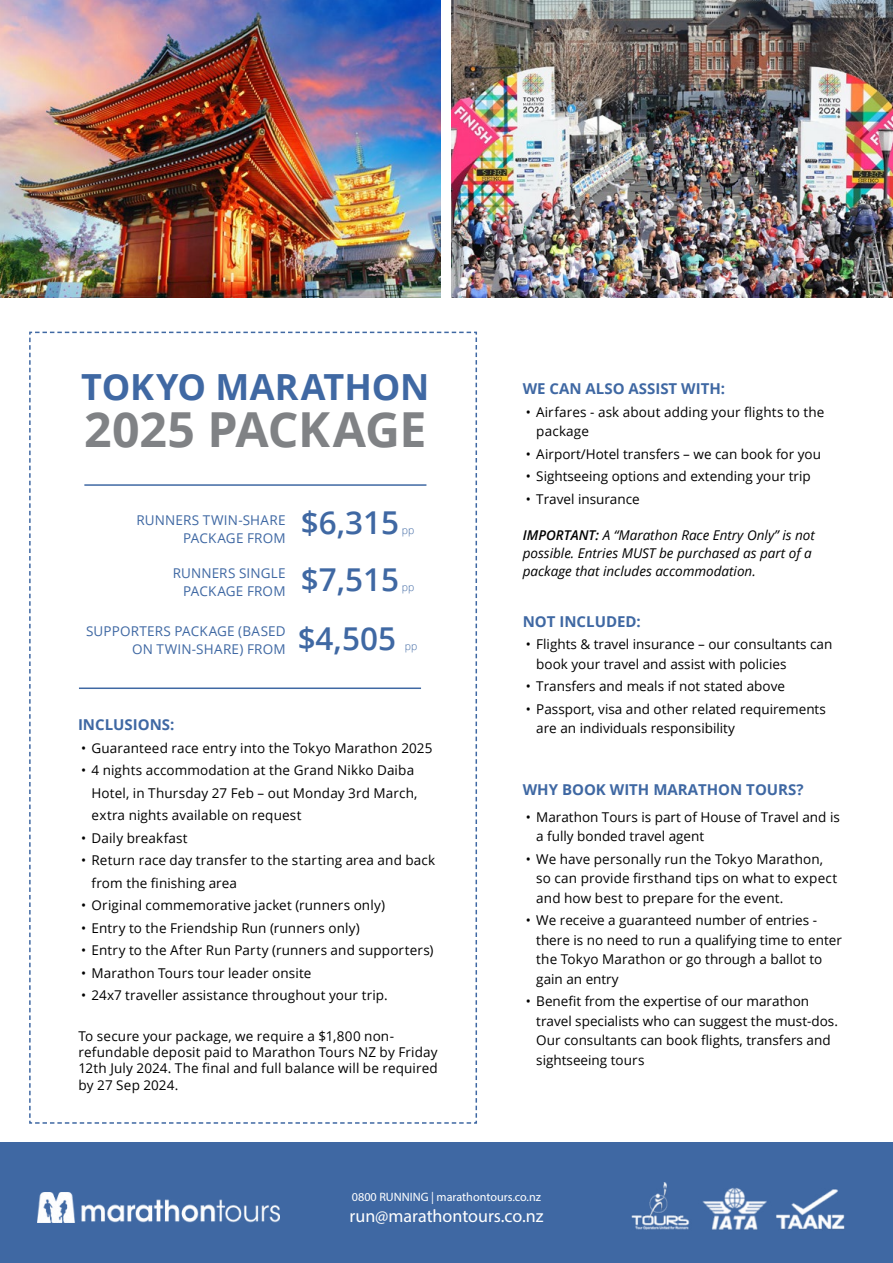
<style>
.page{position:relative;width:893px;height:1263px;background:#fff}
.page>*{position:absolute;margin:0;border:0;box-sizing:border-box;transform-origin:0 0}
.t1{font:700 48.3px "Open Sans";letter-spacing:-.01em;color:#808285}
.t2{font:700 36px "Open Sans";letter-spacing:-.005em;color:#3f68a3}
.t3{font:600 31.5px "Open Sans";color:#3f68a3}
.t4{font:18px "Myriad Pro";color:#fff}
.t5{font:700 15px "Open Sans";color:#3f68a3}
.t6{font:13.5px/19.5px "Open Sans";letter-spacing:.005em;color:#000}
.t7{font:italic 13.5px/18px "Open Sans";color:#000}
.t8{font:13.5px/18px "Open Sans";letter-spacing:.01em;color:#3f68a3;text-align:right}
.t9{font:12.15px "Myriad Pro";color:#fff}
.t10{font:300 10.5px "Open Sans";color:#3f68a3}
.s1{font-weight:600}
</style>
<div class="page">
<svg style="left:29px;top:331px;width:448px;height:793px"></svg>
<div style="left:0;top:1143px;width:893px;height:120px;background:#3f68a3"></div>
<img style="left:0;top:0;width:893px;height:298px">
<div style="left:442px;top:0;width:9px;height:314px;background:#fff"></div>
<img style="left:631px;top:1182px;width:214px;height:48px">
<img style="left:37px;top:1192px;width:242px;height:30px">
<hr style="left:84px;top:484px;width:342px;height:2px;background:#3f68a3">
<hr style="left:79px;top:687px;width:342px;height:2px;background:#3f68a3">
<h2 class="t2" style="left:81px;top:362px;width:350px">TOKYO MARATHON</h2>
<h1 class="t1" style="left:84px;top:395px;width:344px">2025 PACKAGE</h1>
<p class="t8" style="left:136px;top:511px;width:151px">RUNNERS TWIN-SHARE<br>PACKAGE FROM</p>
<p class="t8" style="left:173px;top:563px;width:114px">RUNNERS SINGLE<br>PACKAGE FROM</p>
<p class="t8" style="left:86px;top:622px;width:201px">SUPPORTERS PACKAGE (BASED<br>ON TWIN-SHARE) FROM</p>
<h3 class="t3" style="left:301px;top:501px;width:100px">$6,315</h3>
<p class="t10" style="left:402px;top:523px;width:14px">pp</p>
<h3 class="t3" style="left:301px;top:558px;width:100px">$7,515</h3>
<p class="t10" style="left:402px;top:580px;width:14px">pp</p>
<h3 class="t3" style="left:298px;top:617px;width:100px">$4,505</h3>
<p class="t10" style="left:405px;top:639px;width:14px">pp</p>
<p class="t5" style="left:78px;top:714px;width:98px">INCLUSIONS:</p>
<p class="t6" style="left:81px;top:737px;width:353px">• Guaranteed race entry into the Tokyo Marathon 2025</p>
<p class="t6" style="left:92px;top:758px;width:328px;line-height:22.5px;text-indent:-11px">• 4 nights accommodation at the Grand Nikko Daiba<br>Hotel, in Thursday 27 Feb – out Monday 3rd March, extra nights available on request</p>
<p class="t6" style="left:81px;top:828px;width:108px">• Daily breakfast</p>
<p class="t6" style="left:92px;top:849px;width:345px;line-height:22.5px;text-indent:-11px">• Return race day transfer to the starting area and back from the finishing area</p>
<p class="t6" style="left:81px;top:895px;width:306px">• Original commemorative jacket (runners only)</p>
<p class="t6" style="left:81px;top:918px;width:280px">• Entry to the Friendship Run (runners only)</p>
<p class="t6" style="left:81px;top:940px;width:354px">• Entry to the After Run Party (runners and supporters)</p>
<p class="t6" style="left:81px;top:963px;width:232px">• Marathon Tours tour leader onsite</p>
<p class="t6" style="left:81px;top:985px;width:308px">• 24x7 traveller assistance throughout your trip.</p>
<p class="t6" style="left:79px;top:1027px;width:361px;line-height:16.2px">To secure your package, we require a $1,800 non&shy;refundable deposit paid to Marathon Tours NZ by Friday 12th July 2024. The final and full balance will be required by 27 Sep 2024.</p>
<p class="t5" style="left:523px;top:378px;width:204px">WE CAN ALSO ASSIST WITH:</p>
<p class="t6" style="left:536px;top:401px;width:290px;text-indent:-11px">• Airfares - ask about adding your flights to the package</p>
<p class="t6" style="left:526px;top:443px;width:297px">• Airport/Hotel transfers – we can book for you</p>
<p class="t6" style="left:526px;top:466px;width:286px">• Sightseeing options and extending your trip</p>
<p class="t6" style="left:526px;top:488px;width:115px">• Travel insurance</p>
<p class="t7" style="left:523px;top:525px;width:294px"><span class="s1">IMPORTANT:</span> A “Marathon Race Entry Only” is not possible. Entries MUST be purchased as part of a package that includes accommodation.</p>
<p class="t5" style="left:523px;top:610px;width:120px">NOT INCLUDED:</p>
<p class="t6" style="left:536px;top:634px;width:298px;text-indent:-11px">• Flights &amp; travel insurance – our consultants can book your travel and assist with policies</p>
<p class="t6" style="left:526px;top:676px;width:261px">• Transfers and meals if not stated above</p>
<p class="t6" style="left:536px;top:698px;width:291px;text-indent:-11px">• Passport, visa and other related requirements are an individuals responsibility</p>
<p class="t5" style="left:523px;top:778px;width:282px">WHY BOOK WITH MARATHON TOURS?</p>
<p class="t6" style="left:536px;top:806px;width:305px;text-indent:-11px">• Marathon Tours is part of House of Travel and is a fully bonded travel agent</p>
<p class="t6" style="left:536px;top:848px;width:303px;text-indent:-11px">• We have personally run the Tokyo Marathon, so can provide firsthand tips on what to expect and how best to prepare for the event.</p>
<p class="t6" style="left:536px;top:910px;width:307px;text-indent:-11px">• We receive a guaranteed number of entries - there is no need to run a qualifying time to enter the Tokyo Marathon or go through a ballot to gain an entry</p>
<p class="t6" style="left:536px;top:991px;width:303px;text-indent:-11px">• Benefit from the expertise of our marathon travel specialists who can suggest the must-dos.<br>Our consultants can book flights, transfers and sightseeing tours</p>
<p class="t9" style="left:352px;top:1189px;width:191px">0800 RUNNING | marathontours.co.nz</p>
<h3 class="t4" style="left:350px;top:1205px;width:195px">run@marathontours.co.nz</h3>
</div>
